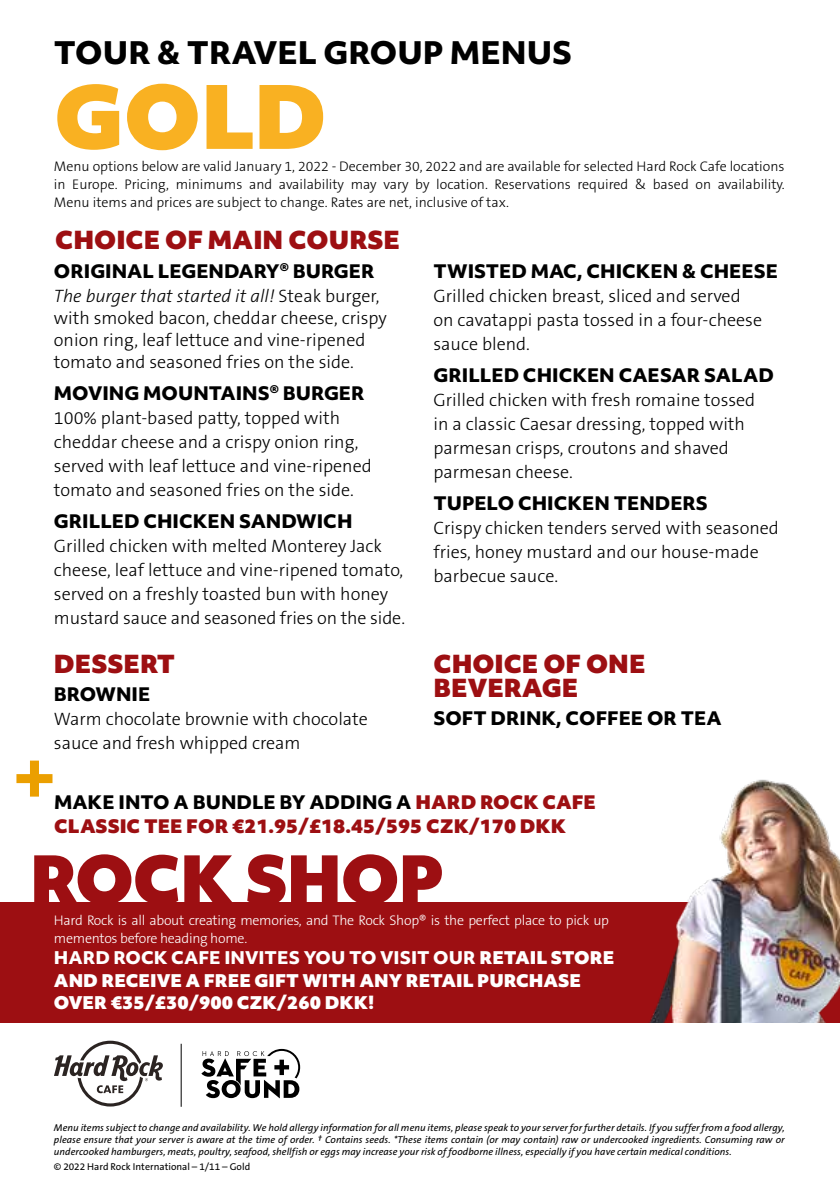
<style>
.page{position:relative;width:840px;height:1191px;background:#fff}
.page>*{position:absolute;margin:0;border:0;box-sizing:border-box;transform-origin:0 0}
.t1{font:900 84px "Objektiv Mk 2";color:#f9b122}
.t2{font:900 64px "Objektiv Mk 2";letter-spacing:-.02em;color:#9d0f12}
.t3{font:800 30px "Objektiv Mk 2";color:#000}
.t4{font:900 24px/24px "Objektiv Mk 2";color:#9d0f12}
.t5{font:300 18px/24px "The Sans B3";color:#000}
.t6{font:800 18px "Objektiv Mk 2";color:#000}
.t7{font:900 18px/24px "Objektiv Mk 2";color:#9d0f12}
.t8{font:900 16.8px/22.6px "Objektiv Mk 2";color:#fff}
.t9{font:300 14px/18px "The Sans B3";color:#000;text-align:justify}
.t10{font:300 14px/18px "The Sans B3";letter-spacing:-.02em;color:#fff}
.t11{font:italic 10px/12px "The Sans B5 Plain";letter-spacing:.005em;color:#000;text-align:justify}
.t12{font:10px "The Sans B5 Plain";color:#000}
.s1{font-style:italic}
.s2{font-weight:800;color:#000}
.s3{font-weight:800}
</style>
<div class="page">
<div style="left:0;top:902px;width:839px;height:120px;background:#9d0f12"></div>
<img style="left:650px;top:779px;width:189px;height:243px">
<div style="left:30px;top:760px;width:9px;height:36px;background:#eb9f00"></div>
<div style="left:16px;top:774px;width:36px;height:9px;background:#eb9f00"></div>
<hr style="left:180px;top:1043px;width:1px;height:63px;background:#000">
<svg style="left:201px;top:1049px;width:99px;height:49px"></svg>
<svg style="left:54px;top:1040px;width:109px;height:66px"></svg>
<h3 class="t3" style="left:54px;top:31px;width:519px">TOUR &amp; TRAVEL GROUP MENUS</h3>
<h1 class="t1" style="left:54px;top:56px;width:274px">GOLD</h1>
<p class="t9" style="left:54px;top:157px;width:732px">Menu options below are valid January 1, 2022 - December 30, 2022 and are available for selected Hard Rock Cafe locations in Europe. Pricing, minimums and availability may vary by location. Reservations required &amp; based on availability.<br>Menu items and prices are subject to change. Rates are net, inclusive of tax.</p>
<h3 class="t4" style="left:55px;top:227px;width:346px">CHOICE OF MAIN COURSE</h3>
<p class="t6" style="left:54px;top:258px;width:322px">ORIGINAL LEGENDARY® BURGER</p>
<p class="t5" style="left:54px;top:286px;width:334px;line-height:22px"><span class="s1">The burger that started it all!</span> Steak burger, with smoked bacon, cheddar cheese, crispy onion ring, leaf lettuce and vine-ripened tomato and seasoned fries on the side.</p>
<p class="t6" style="left:54px;top:380px;width:312px">MOVING MOUNTAINS® BURGER</p>
<p class="t5" style="left:54px;top:407px;width:319px">100% plant-based patty, topped with cheddar cheese and a crispy onion ring, served with leaf lettuce and vine-ripened tomato and seasoned fries on the side.</p>
<p class="t6" style="left:54px;top:508px;width:300px">GRILLED CHICKEN SANDWICH</p>
<p class="t5" style="left:54px;top:535px;width:352px">Grilled chicken with melted Monterey Jack cheese, leaf lettuce and vine-ripened tomato, served on a freshly toasted bun with honey mustard sauce and seasoned fries on the side.</p>
<h3 class="t4" style="left:54px;top:651px;width:123px">DESSERT</h3>
<p class="t6" style="left:54px;top:681px;width:98px">BROWNIE</p>
<p class="t5" style="left:54px;top:708px;width:315px">Warm chocolate brownie with chocolate sauce and fresh whipped cream</p>
<p class="t6" style="left:433px;top:258px;width:346px">TWISTED MAC, CHICKEN &amp; CHEESE</p>
<p class="t5" style="left:433px;top:285px;width:330px">Grilled chicken breast, sliced and served on cavatappi pasta tossed in a four-cheese sauce blend.</p>
<p class="t6" style="left:433px;top:362px;width:342px">GRILLED CHICKEN CAESAR SALAD</p>
<p class="t5" style="left:433px;top:389px;width:323px">Grilled chicken with fresh romaine tossed in a classic Caesar dressing, topped with parmesan crisps, croutons and shaved parmesan cheese.</p>
<p class="t6" style="left:433px;top:490px;width:276px">TUPELO CHICKEN TENDERS</p>
<p class="t5" style="left:433px;top:517px;width:347px">Crispy chicken tenders served with seasoned fries, honey mustard and our house-made barbecue sauce.</p>
<h3 class="t4" style="left:433px;top:651px;width:213px">CHOICE OF ONE<br>BEVERAGE</h3>
<p class="t6" style="left:433px;top:705px;width:289px">SOFT DRINK, COFFEE OR TEA</p>
<p class="t7" style="left:54px;top:789px;width:543px"><span class="s2">MAKE INTO A BUNDLE BY ADDING A</span> HARD ROCK CAFE<br>CLASSIC TEE FOR €21.95/£18.45/595 CZK/170 DKK</p>
<h2 class="t2" style="left:30px;top:833px;width:415px">ROCK SHOP</h2>
<p class="t10" style="left:54px;top:912px;width:556px">Hard Rock is all about creating memories, and The Rock Shop® is the perfect place to pick up mementos before heading home.</p>
<p class="t8" style="left:54px;top:946px;width:561px"><span class="s3">HARD ROCK CAFE INVITES YOU TO VISIT OUR</span> RETAIL STORE<br>AND RECEIVE A FREE GIFT WITH ANY RETAIL PURCHASE<br>OVER €35/£30/900 CZK/260 DKK!</p>
<p class="t11" style="left:54px;top:1121px;width:731px">Menu items subject to change and availability. We hold allergy information for all menu items, please speak to your server for further details. If you suffer from a food allergy, please ensure that your server is aware at the time of order. † Contains seeds. *These items contain (or may contain) raw or undercooked ingredients. Consuming raw or undercooked hamburgers, meats, poultry, seafood, shellfish or eggs may increase your risk of foodborne illness, especially if you have certain medical conditions.</p>
<p class="t12" style="left:54px;top:1161px;width:198px">© 2022 Hard Rock International – 1/11 – Gold</p>
</div>
